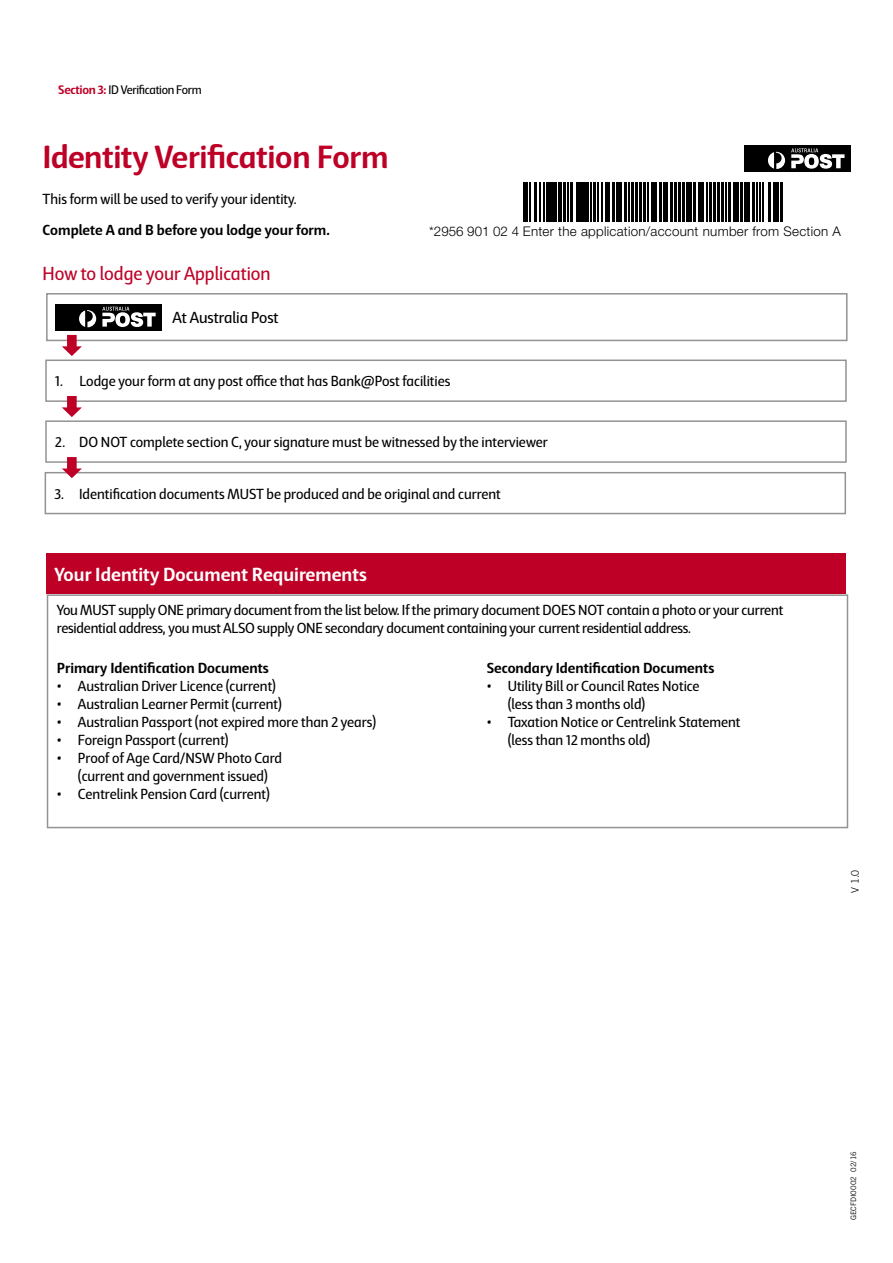
<style>
.page{position:relative;width:893px;height:1263px;background:#fff}
.page>*{position:absolute;margin:0;border:0;box-sizing:border-box;transform-origin:0 0}
.t1{font:700 33px "Coles Haptic";letter-spacing:-.005em;color:#be0027}
.t2{font:700 19.5px "Coles Haptic";color:#fff}
.t3{font:19.5px "Coles Haptic";color:#be0027}
.t4{font:16.5px "Coles Haptic";color:#000}
.t5{font:15px/18px "Coles Haptic";color:#000}
.t6{font:700 15px "Coles Haptic";color:#000}
.t7{font:300 13.35px "Helvetica Neue CE";letter-spacing:.02em;color:#000}
.t8{font:12.75px "Coles Haptic";letter-spacing:-.02em;color:#000}
.t9{font:300 10.5px "Trade Gothic";color:#000}
.t10{font:7.5px "Trade Gothic";color:#000}
.s1{font-weight:700;color:#be0027}
</style>
<div class="page">
<div style="left:45px;top:359px;width:802px;height:43px;border:2px solid #939393"></div>
<div style="left:46px;top:293px;width:801px;height:48px;border:2px solid #939393"></div>
<div style="left:45px;top:420px;width:802px;height:43px;border:2px solid #939393"></div>
<div style="left:45px;top:472px;width:801px;height:42px;border:2px solid #939393"></div>
<div style="left:47px;top:594px;width:801px;height:234px;border:2px solid #939393"></div>
<svg style="left:62px;top:335px;width:20px;height:21px"></svg>
<svg style="left:62px;top:396px;width:20px;height:21px"></svg>
<svg style="left:62px;top:457px;width:20px;height:21px"></svg>
<div style="left:55px;top:304px;width:107px;height:26px;background:#000"></div>
<svg style="left:79px;top:310px;width:17px;height:17px"></svg>
<svg style="left:102px;top:307px;width:54px;height:20px"></svg>
<div style="left:744px;top:146px;width:106px;height:26px;background:#000"></div>
<svg style="left:768px;top:152px;width:17px;height:17px"></svg>
<svg style="left:791px;top:148px;width:53px;height:21px"></svg>
<hr style="left:523px;top:182px;width:2px;height:40px;background:#000">
<hr style="left:526px;top:182px;width:2px;height:40px;background:#000">
<hr style="left:530px;top:182px;width:1px;height:40px;background:#000">
<hr style="left:535px;top:182px;width:2px;height:40px;background:#000">
<hr style="left:539px;top:182px;width:1px;height:40px;background:#000">
<hr style="left:543px;top:182px;width:1px;height:40px;background:#000">
<hr style="left:547px;top:182px;width:1px;height:40px;background:#000">
<hr style="left:549px;top:182px;width:3px;height:40px;background:#000">
<hr style="left:553px;top:182px;width:4px;height:40px;background:#000">
<hr style="left:558px;top:182px;width:3px;height:40px;background:#000">
<hr style="left:564px;top:182px;width:2px;height:40px;background:#000">
<hr style="left:568px;top:182px;width:1px;height:40px;background:#000">
<hr style="left:570px;top:182px;width:3px;height:40px;background:#000">
<hr style="left:576px;top:182px;width:1px;height:40px;background:#000">
<hr style="left:578px;top:182px;width:2px;height:40px;background:#000">
<hr style="left:582px;top:182px;width:2px;height:40px;background:#000">
<hr style="left:585px;top:182px;width:4px;height:40px;background:#000">
<hr style="left:590px;top:182px;width:2px;height:40px;background:#000">
<hr style="left:593px;top:182px;width:2px;height:40px;background:#000">
<hr style="left:597px;top:182px;width:1px;height:40px;background:#000">
<hr style="left:602px;top:182px;width:1px;height:40px;background:#000">
<hr style="left:605px;top:182px;width:3px;height:40px;background:#000">
<hr style="left:609px;top:182px;width:1px;height:40px;background:#000">
<hr style="left:612px;top:182px;width:2px;height:40px;background:#000">
<hr style="left:616px;top:182px;width:3px;height:40px;background:#000">
<hr style="left:620px;top:182px;width:2px;height:40px;background:#000">
<hr style="left:624px;top:182px;width:2px;height:40px;background:#000">
<hr style="left:628px;top:182px;width:2px;height:40px;background:#000">
<hr style="left:631px;top:182px;width:2px;height:40px;background:#000">
<hr style="left:636px;top:182px;width:2px;height:40px;background:#000">
<hr style="left:640px;top:182px;width:2px;height:40px;background:#000">
<hr style="left:643px;top:182px;width:2px;height:40px;background:#000">
<hr style="left:647px;top:182px;width:2px;height:40px;background:#000">
<hr style="left:651px;top:182px;width:3px;height:40px;background:#000">
<hr style="left:655px;top:182px;width:2px;height:40px;background:#000">
<hr style="left:659px;top:182px;width:2px;height:40px;background:#000">
<hr style="left:663px;top:182px;width:2px;height:40px;background:#000">
<hr style="left:666px;top:182px;width:2px;height:40px;background:#000">
<hr style="left:670px;top:182px;width:3px;height:40px;background:#000">
<hr style="left:675px;top:182px;width:2px;height:40px;background:#000">
<hr style="left:678px;top:182px;width:2px;height:40px;background:#000">
<hr style="left:682px;top:182px;width:2px;height:40px;background:#000">
<hr style="left:686px;top:182px;width:2px;height:40px;background:#000">
<hr style="left:690px;top:182px;width:2px;height:40px;background:#000">
<hr style="left:694px;top:182px;width:2px;height:40px;background:#000">
<hr style="left:698px;top:182px;width:2px;height:40px;background:#000">
<hr style="left:701px;top:182px;width:3px;height:40px;background:#000">
<hr style="left:706px;top:182px;width:2px;height:40px;background:#000">
<hr style="left:710px;top:182px;width:2px;height:40px;background:#000">
<hr style="left:713px;top:182px;width:2px;height:40px;background:#000">
<hr style="left:717px;top:182px;width:2px;height:40px;background:#000">
<hr style="left:722px;top:182px;width:2px;height:40px;background:#000">
<hr style="left:725px;top:182px;width:2px;height:40px;background:#000">
<hr style="left:729px;top:182px;width:2px;height:40px;background:#000">
<hr style="left:733px;top:182px;width:2px;height:40px;background:#000">
<hr style="left:736px;top:182px;width:2px;height:40px;background:#000">
<hr style="left:741px;top:182px;width:2px;height:40px;background:#000">
<hr style="left:745px;top:182px;width:2px;height:40px;background:#000">
<hr style="left:748px;top:182px;width:2px;height:40px;background:#000">
<hr style="left:752px;top:182px;width:2px;height:40px;background:#000">
<hr style="left:756px;top:182px;width:2px;height:40px;background:#000">
<hr style="left:760px;top:182px;width:1px;height:40px;background:#000">
<hr style="left:762px;top:182px;width:2px;height:40px;background:#000">
<hr style="left:768px;top:182px;width:2px;height:40px;background:#000">
<hr style="left:773px;top:182px;width:4px;height:40px;background:#000">
<hr style="left:778px;top:182px;width:1px;height:40px;background:#000">
<hr style="left:780px;top:182px;width:2px;height:40px;background:#000">
<div style="left:46px;top:554px;width:800px;height:40px;background:#be0027"></div>
<p class="t8" style="left:58px;top:83px;width:145px"><span class="s1">Section 3:</span> ID Verification Form</p>
<h1 class="t1" style="left:43px;top:137px;width:347px">Identity Verification Form</h1>
<p class="t5" style="left:43px;top:190px;width:255px">This form will be used to verify your identity.</p>
<p class="t6" style="left:43px;top:221px;width:289px">Complete A and B before you lodge your form.</p>
<h2 class="t3" style="left:43px;top:262px;width:230px">How to lodge your Application</h2>
<p class="t4" style="left:173px;top:308px;width:108px">At Australia Post</p>
<p class="t7" style="left:429px;top:224px;width:413px">*2956 901 02 4 Enter the application/account number from Section A</p>
<p class="t5" style="left:55px;top:372px;width:397px">1. Lodge your form at any post office that has Bank@Post facilities</p>
<p class="t5" style="left:55px;top:433px;width:494px">2. DO NOT complete section C, your signature must be witnessed by the interviewer</p>
<p class="t5" style="left:55px;top:484px;width:448px">3. Identification documents MUST be produced and be original and current</p>
<h2 class="t2" style="left:55px;top:562px;width:314px">Your Identity Document Requirements</h2>
<p class="t5" style="left:57px;top:601px;width:728px">You MUST supply ONE primary document from the list below. If the primary document DOES NOT contain a photo or your current residential address, you must ALSO supply ONE secondary document containing your current residential address.</p>
<p class="t6" style="left:57px;top:658px;width:213px">Primary Identification Documents</p>
<p class="t5" style="left:57px;top:676px;width:221px">• Australian Driver Licence (current)</p>
<p class="t5" style="left:57px;top:694px;width:226px">• Australian Learner Permit (current)</p>
<p class="t5" style="left:57px;top:712px;width:321px">• Australian Passport (not expired more than 2 years)</p>
<p class="t5" style="left:57px;top:730px;width:173px">• Foreign Passport (current)</p>
<p class="t5" style="left:57px;top:748px;width:227px;text-align:center">• Proof of Age Card/NSW Photo Card (current and government issued)</p>
<p class="t5" style="left:57px;top:784px;width:214px">• Centrelink Pension Card (current)</p>
<p class="t6" style="left:487px;top:658px;width:229px">Secondary Identification Documents</p>
<p class="t5" style="left:508px;top:676px;width:193px;text-indent:-21px">• Utility Bill or Council Rates Notice (less than 3 months old)</p>
<p class="t5" style="left:508px;top:712px;width:234px;text-indent:-21px">• Taxation Notice or Centrelink Statement (less than 12 months old)</p>
<p class="t9" style="left:849px;top:893px;width:25px;rotate:-90deg">V 1.0</p>
<p class="t10" style="left:849px;top:1220px;width:71px;rotate:-90deg">GECFDI0002 02/16</p>
</div>
